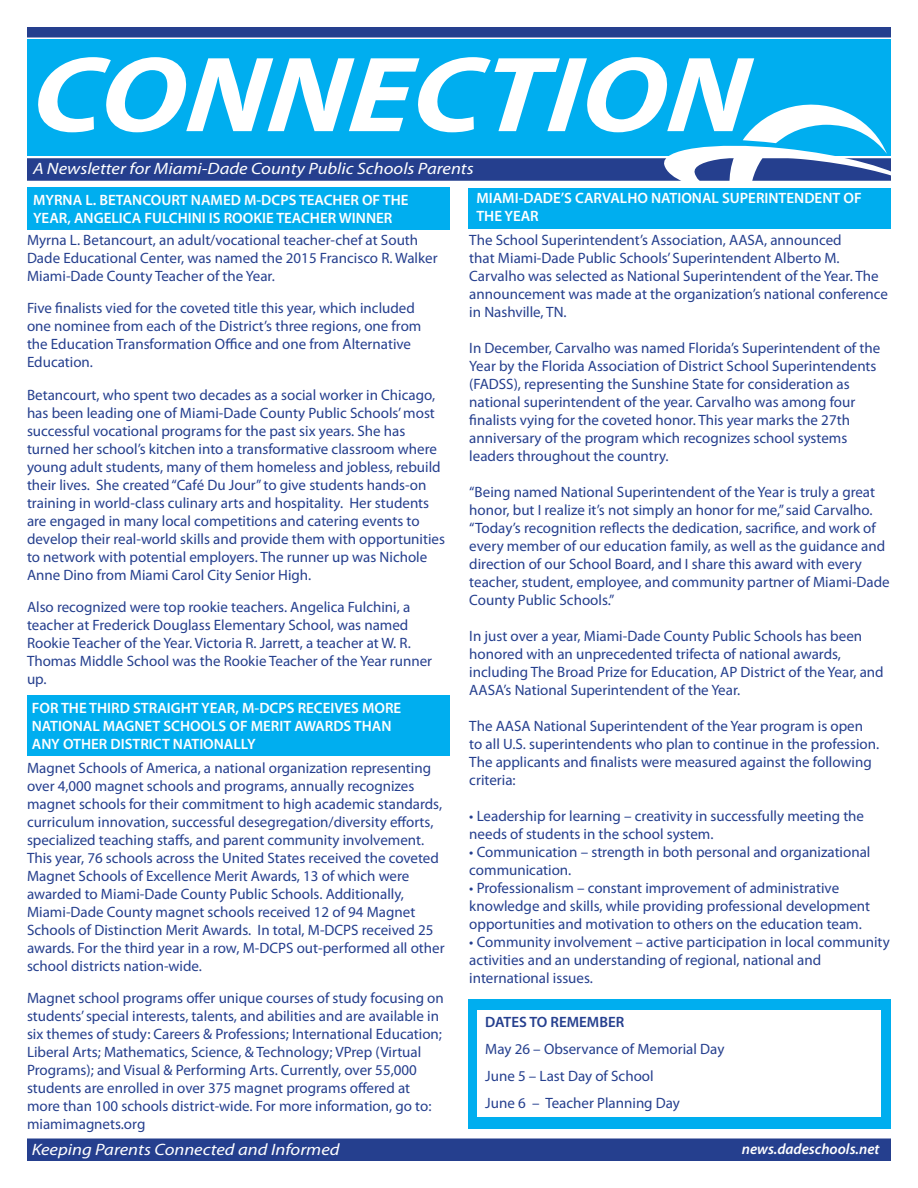
<style>
.page{position:relative;width:918px;height:1188px;background:#fff}
.page>*{position:absolute;margin:0;border:0;box-sizing:border-box;transform-origin:0 0}
.t1{font:italic 700 108px "Myriad Pro";color:#fff;scale:1.13 1}
.t2{font:italic 16.5px "Myriad Pro";color:#fff;scale:1.13 1}
.t3{font:15px/18px "Myriad Pro";color:#253f8e}
.t4{font:600 15px/18px "Myriad Pro";color:#fff}
.t5{font:italic 600 15px "Myriad Pro";color:#fff}
.t6{font:600 15px "Myriad Pro";color:#253f8e}
</style>
<div class="page">
<div style="left:27px;top:40px;width:864px;height:116px;background:#00aeef"></div>
<div style="left:27px;top:158px;width:864px;height:23px;background:#253f8e"></div>
<div style="left:27px;top:27px;width:864px;height:11px;background:#253f8e"></div>
<svg style="left:660px;top:105px;width:231px;height:76px"></svg>
<div style="left:27px;top:1138px;width:864px;height:23px;background:#253f8e"></div>
<div style="left:27px;top:187px;width:423px;height:43px;background:#00aeef"></div>
<div style="left:468px;top:188px;width:423px;height:41px;background:#00aeef"></div>
<div style="left:468px;top:999px;width:423px;height:129px;background:#00aeef"></div>
<div style="left:477px;top:1011px;width:404px;height:106px;background:#fff"></div>
<div style="left:27px;top:695px;width:423px;height:61px;background:#00aeef"></div>
<p class="t1" style="left:30px;top:25px;width:646px">CONNECTION</p>
<p class="t2" style="left:33px;top:158px;width:392px">A Newsletter for Miami-Dade County Public Schools Parents</p>
<p class="t4" style="left:33px;top:190px;width:377px">MYRNA L. BETANCOURT NAMED M-DCPS TEACHER OF THE<br>YEAR, ANGELICA FULCHINI IS ROOKIE TEACHER WINNER</p>
<p class="t4" style="left:476px;top:189px;width:387px">MIAMI-DADE’S CARVALHO NATIONAL SUPERINTENDENT OF<br>THE YEAR</p>
<p class="t3" style="left:469px;top:231px;width:420px">The School Superintendent’s Association, AASA, announced<br>that Miami-Dade Public Schools’ Superintendent Alberto M.<br>Carvalho was selected as National Superintendent of the Year. The announcement was made at the organization’s national conference in Nashville, TN.</p>
<p class="t3" style="left:469px;top:339px;width:413px">In December, Carvalho was named Florida’s Superintendent of the Year by the Florida Association of District School Superintendents (FADSS), representing the Sunshine State for consideration as national superintendent of the year. Carvalho was among four finalists vying for the coveted honor. This year marks the 27th anniversary of the program which recognizes school systems leaders throughout the country.</p>
<p class="t3" style="left:469px;top:483px;width:422px">“Being named National Superintendent of the Year is truly a great honor, but I realize it’s not simply an honor for me,” said Carvalho. “Today’s recognition reflects the dedication, sacrifice, and work of every member of our education family, as well as the guidance and direction of our School Board, and I share this award with every teacher, student, employee, and community partner of Miami-Dade County Public Schools.”</p>
<p class="t3" style="left:469px;top:627px;width:416px">In just over a year, Miami-Dade County Public Schools has been honored with an unprecedented trifecta of national awards, including The Broad Prize for Education, AP District of the Year, and AASA’s National Superintendent of the Year.</p>
<p class="t3" style="left:469px;top:717px;width:411px">The AASA National Superintendent of the Year program is open to all U.S. superintendents who plan to continue in the profession.<br>The applicants and finalists were measured against the following criteria:</p>
<p class="t3" style="left:469px;top:807px;width:396px">• Leadership for learning – creativity in successfully meeting the needs of students in the school system.</p>
<p class="t3" style="left:469px;top:843px;width:403px">• Communication – strength in both personal and organizational communication.</p>
<p class="t3" style="left:469px;top:879px;width:402px">• Professionalism – constant improvement of administrative knowledge and skills, while providing professional development opportunities and motivation to others on the education team.</p>
<p class="t3" style="left:469px;top:933px;width:422px">• Community involvement – active participation in local community activities and an understanding of regional, national and international issues.</p>
<p class="t6" style="left:485px;top:1012px;width:141px">DATES TO REMEMBER</p>
<p class="t3" style="left:485px;top:1040px;width:241px">May 26 – Observance of Memorial Day</p>
<p class="t3" style="left:485px;top:1067px;width:170px">June 5 – Last Day of School</p>
<p class="t3" style="left:485px;top:1094px;width:196px">June 6 – Teacher Planning Day</p>
<p class="t3" style="left:27px;top:230px;width:412px">Myrna L. Betancourt, an adult/vocational teacher-chef at South<br>Dade Educational Center, was named the 2015 Francisco R. Walker<br>Miami-Dade County Teacher of the Year.</p>
<p class="t3" style="left:27px;top:299px;width:396px">Five finalists vied for the coveted title this year, which included one nominee from each of the District’s three regions, one from the Education Transformation Office and one from Alternative Education.</p>
<p class="t3" style="left:27px;top:385px;width:420px">Betancourt, who spent two decades as a social worker in Chicago, has been leading one of Miami-Dade County Public Schools’ most successful vocational programs for the past six years. She has turned her school’s kitchen into a transformative classroom where young adult students, many of them homeless and jobless, rebuild their lives. She created “Café Du Jour” to give students hands-on training in world-class culinary arts and hospitality. Her students are engaged in many local competitions and catering events to develop their real-world skills and provide them with opportunities to network with potential employers. The runner up was Nichole Anne Dino from Miami Carol City Senior High.</p>
<p class="t3" style="left:27px;top:598px;width:407px">Also recognized were top rookie teachers. Angelica Fulchini, a teacher at Frederick Douglass Elementary School, was named Rookie Teacher of the Year. Victoria R. Jarrett, a teacher at W. R.<br>Thomas Middle School was the Rookie Teacher of the Year runner up.</p>
<p class="t4" style="left:32px;top:698px;width:371px">FOR THE THIRD STRAIGHT YEAR, M-DCPS RECEIVES MORE<br>NATIONAL MAGNET SCHOOLS OF MERIT AWARDS THAN</p>
<p class="t4" style="left:32px;top:734px;width:225px">ANY OTHER DISTRICT NATIONALLY</p>
<p class="t3" style="left:27px;top:759px;width:419px">Magnet Schools of America, a national organization representing over 4,000 magnet schools and programs, annually recognizes magnet schools for their commitment to high academic standards, curriculum innovation, successful desegregation/diversity efforts, specialized teaching staffs, and parent community involvement.<br>This year, 76 schools across the United States received the coveted Magnet Schools of Excellence Merit Awards, 13 of which were awarded to Miami-Dade County Public Schools. Additionally, Miami-Dade County magnet schools received 12 of 94 Magnet Schools of Distinction Merit Awards. In total, M-DCPS received 25 awards. For the third year in a row, M-DCPS out-performed all other school districts nation-wide.</p>
<p class="t3" style="left:27px;top:989px;width:418px">Magnet school programs offer unique courses of study focusing on students’ special interests, talents, and abilities and are available in six themes of study: Careers &amp; Professions; International Education; Liberal Arts; Mathematics, Science, &amp; Technology; VPrep (Virtual Programs); and Visual &amp; Performing Arts. Currently, over 55,000 students are enrolled in over 375 magnet programs offered at more than 100 schools district-wide. For more information, go to: miamimagnets.org</p>
<p class="t2" style="left:32px;top:1140px;width:274px">Keeping Parents Connected and Informed</p>
<p class="t5" style="left:742px;top:1139px;width:139px">news.dadeschools.net</p>
</div>
